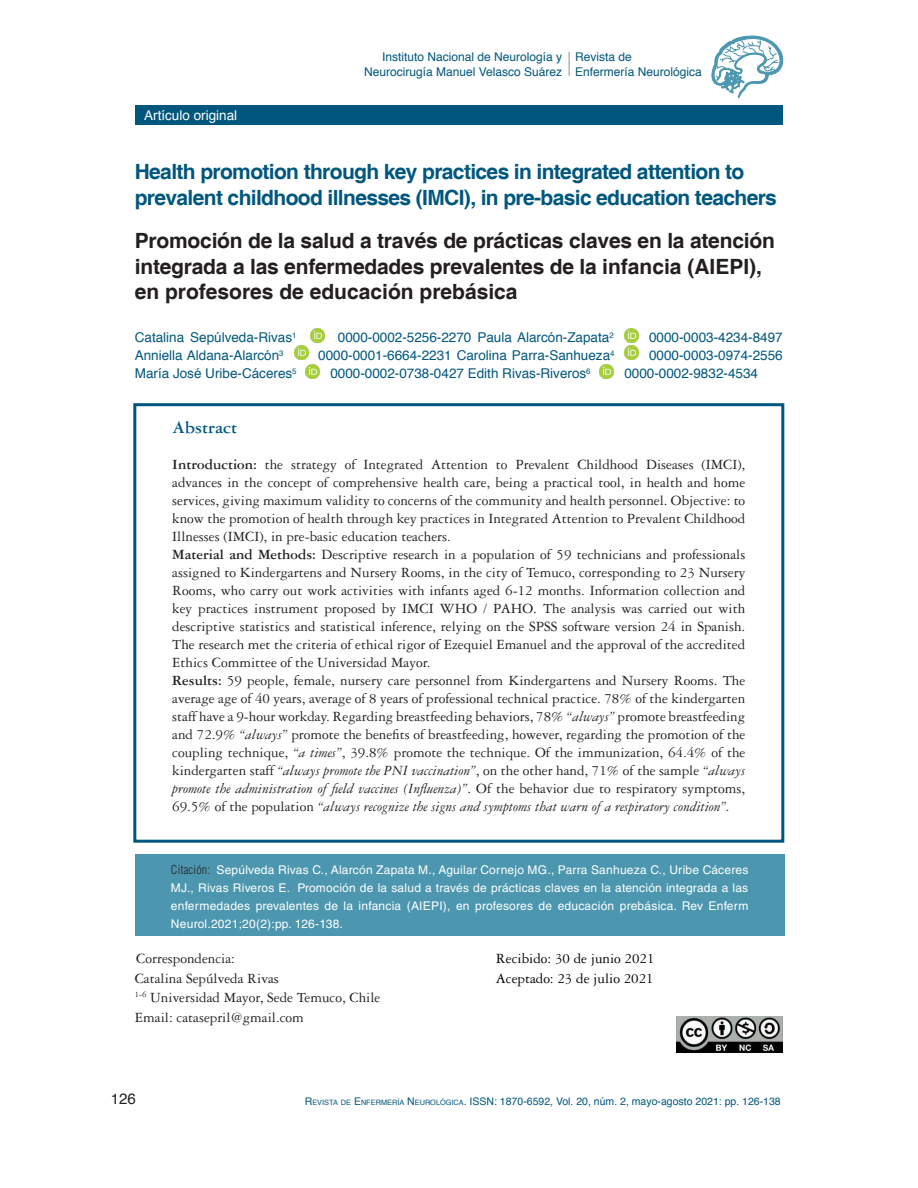
<style>
.page{position:relative;width:918px;height:1188px;background:#fff}
.page>*{position:absolute;margin:0;border:0;box-sizing:border-box;transform-origin:0 0}
.TITULO_NEGRO{font:700 21px/25.5px "Helvetica";letter-spacing:-.01em;color:#231f20}
.TITULO_AZUL{font:700 21px/25.5px "Helvetica";letter-spacing:-.03em;color:#00577d}
.ABSTRACT{font:700 18px "Garamond 3 LT Std";color:#00577d}
.ABSTRACT-2{font:15px/18px "Garamond 3 LT Std";color:#231f20;text-align:justify}
.INSTITUCCIÓN{font:15px "Garamond 3 LT Std";color:#231f20}
.INSTITUCCIÓN-2{font:15px/19.5px "Garamond 3 LT Std";color:#000}
.t1{font:15px "Helvetica";color:#231f20}
.AUTORES{font:13.5px "Helvetica";color:#00577d}
.t2{font:13.5px "Helvetica";color:#fff}
.citación{font:12px/18px "Helvetica LT Std";letter-spacing:.02em;color:#fff;text-align:justify}
.t3{font:12px/15px "Helvetica";color:#00577d;text-align:right}
.t4{font:10.5px "Helvetica";color:#00577d}
.s1{font-weight:700}
.s2{font-style:italic}
.s3{font-weight:300;font-stretch:condensed;color:#231f20}
.s4{font-style:inherit}
.s5{font-size:7.35px}
</style>
<div class="page">
<div style="left:135px;top:106px;width:648px;height:19px;background:#00577d"></div>
<svg style="left:711px;top:35px;width:73px;height:63px"></svg>
<hr style="left:568px;top:52px;width:2px;height:24px;background:#808285">
<div style="left:135px;top:854px;width:649px;height:81px;background:#4c97af"></div>
<div style="left:133px;top:403px;width:651px;height:440px;border:3px solid #00577d"></div>
<img style="left:310px;top:328px;width:14px;height:15px">
<img style="left:677px;top:1017px;width:106px;height:36px">
<img style="left:625px;top:346px;width:14px;height:14px">
<img style="left:625px;top:328px;width:14px;height:15px">
<img style="left:295px;top:346px;width:14px;height:14px">
<img style="left:306px;top:364px;width:14px;height:14px">
<img style="left:599px;top:364px;width:14px;height:14px">
<p class="t2" style="left:144px;top:105px;width:95px">Artículo original</p>
<p class="t3" style="left:364px;top:50px;width:200px">Instituto Nacional de Neurología y<br>Neurocirugía Manuel Velasco Suárez</p>
<p class="t3" style="left:575px;top:50px;width:128px;text-align:left">Revista de<br>Enfermería Neurológica</p>
<p class="TITULO_AZUL" style="left:135px;top:160px;width:644px">Health promotion through key practices in integrated attention to prevalent childhood illnesses (IMCI), in pre-basic education teachers</p>
<p class="TITULO_NEGRO" style="left:135px;top:229px;width:642px">Promoción de la salud a través de prácticas claves en la atención integrada a las enfermedades prevalentes de la infancia (AIEPI), en profesores de educación prebásica</p>
<p class="AUTORES" style="left:135px;top:327px;width:163px">Catalina Sepúlveda-Rivas<sup>1</sup></p>
<p class="AUTORES" style="left:338px;top:327px;width:277px">0000-0002-5256-2270 Paula Alarcón-Zapata<sup>2</sup></p>
<p class="AUTORES" style="left:649px;top:327px;width:135px">0000-0003-4234-8497</p>
<p class="AUTORES" style="left:135px;top:345px;width:150px">Anniella Aldana-Alarcón<sup>3</sup></p>
<p class="AUTORES" style="left:318px;top:345px;width:298px">0000-0001-6664-2231 Carolina Parra-Sanhueza<sup>4</sup></p>
<p class="AUTORES" style="left:649px;top:345px;width:135px">0000-0003-0974-2556</p>
<p class="AUTORES" style="left:135px;top:363px;width:163px">María José Uribe-Cáceres<sup>5</sup></p>
<p class="AUTORES" style="left:330px;top:363px;width:262px">0000-0002-0738-0427 Edith Rivas-Riveros<sup>6</sup></p>
<p class="AUTORES" style="left:624px;top:363px;width:135px">0000-0002-9832-4534</p>
<p class="ABSTRACT" style="left:172px;top:417px;width:66px">Abstract</p>
<p class="ABSTRACT-2" style="left:172px;top:455px;width:575px"><span class="s1">Introduction:</span> the strategy of Integrated Attention to Prevalent Childhood Diseases (IMCI), advances in the concept of comprehensive health care, being a practical tool, in health and home services, giving maximum validity to concerns of the community and health personnel. Objective: to know the promotion of health through key practices in Integrated Attention to Prevalent Childhood Illnesses (IMCI), in pre-basic education teachers.</p>
<p class="ABSTRACT-2" style="left:172px;top:545px;width:575px"><span class="s1">Material and Methods:</span> Descriptive research in a population of 59 technicians and professionals assigned to Kindergartens and Nursery Rooms, in the city of Temuco, corresponding to 23 Nursery Rooms, who carry out work activities with infants aged 6-12 months. Information collection and key practices instrument proposed by IMCI WHO / PAHO. The analysis was carried out with descriptive statistics and statistical inference, relying on the SPSS software version 24 in Spanish.<br>The research met the criteria of ethical rigor of Ezequiel Emanuel and the approval of the accredited Ethics Committee of the Universidad Mayor.</p>
<p class="ABSTRACT-2" style="left:172px;top:671px;width:575px"><span class="s1">Results:</span> 59 people, female, nursery care personnel from Kindergartens and Nursery Rooms. The average age of 40 years, average of 8 years of professional technical practice. 78% of the kindergarten staff have a 9-hour workday. Regarding breastfeeding behaviors, 78% <span class="s2">“always”</span> promote breastfeeding and 72.9% <span class="s2">“always”</span> promote the benefits of breastfeeding, however, regarding the promotion of the coupling technique, <span class="s2">“a times”</span>, 39.8% promote the technique. Of the immunization, 64.4% of the kindergarten staff <span class="s2">“always promote the PNI vaccination”</span>, on the other hand, 71% of the sample <span class="s2">“always promote the administration of field vaccines (Influenza)”</span>. Of the behavior due to respiratory symptoms, 69.5% of the population <span class="s2">“always recognize the signs and symptoms that warn of a respiratory condition”.</span></p>
<p class="citación" style="left:171px;top:861px;width:579px"><span class="s3">Citación:</span> Sepúlveda Rivas C., Alarcón Zapata M., Aguilar Cornejo MG., Parra Sanhueza C., Uribe Cáceres MJ., Rivas Riveros E. Promoción de la salud a través de prácticas claves en la atención integrada a las enfermedades prevalentes de la infancia (AIEPI), en profesores de educación prebásica. Rev Enferm Neurol.2021;20(2):pp. 126-138.</p>
<p class="INSTITUCCIÓN" style="left:136px;top:951px;width:100px">Correspondencia:</p>
<p class="INSTITUCCIÓN" style="left:135px;top:970px;width:146px">Catalina Sepúlveda Rivas</p>
<p class="INSTITUCCIÓN" style="left:135px;top:990px;width:247px"><sup>1-6</sup> Universidad Mayor, Sede Temuco, Chile</p>
<p class="INSTITUCCIÓN" style="left:135px;top:1009px;width:171px">Email: catasepril@gmail.com</p>
<p class="INSTITUCCIÓN-2" style="left:496px;top:949px;width:160px">Recibido: 30 de junio 2021<br>Aceptado: 23 de julio 2021</p>
<p class="t1" style="left:111px;top:1087px;width:27px">126</p>
<p class="t4" style="left:305px;top:1093px;width:477px"><span class="s4">R</span><span class="s5">EVISTA DE</span> <span class="s4">E</span> <span class="s5">NFERMERÍA</span> <span class="s4">N</span> <span class="s5">EUROLÓGICA</span>. ISSN: 1870-6592, Vol. 20, núm. 2, mayo-agosto 2021: pp. 126-138</p>
</div>
